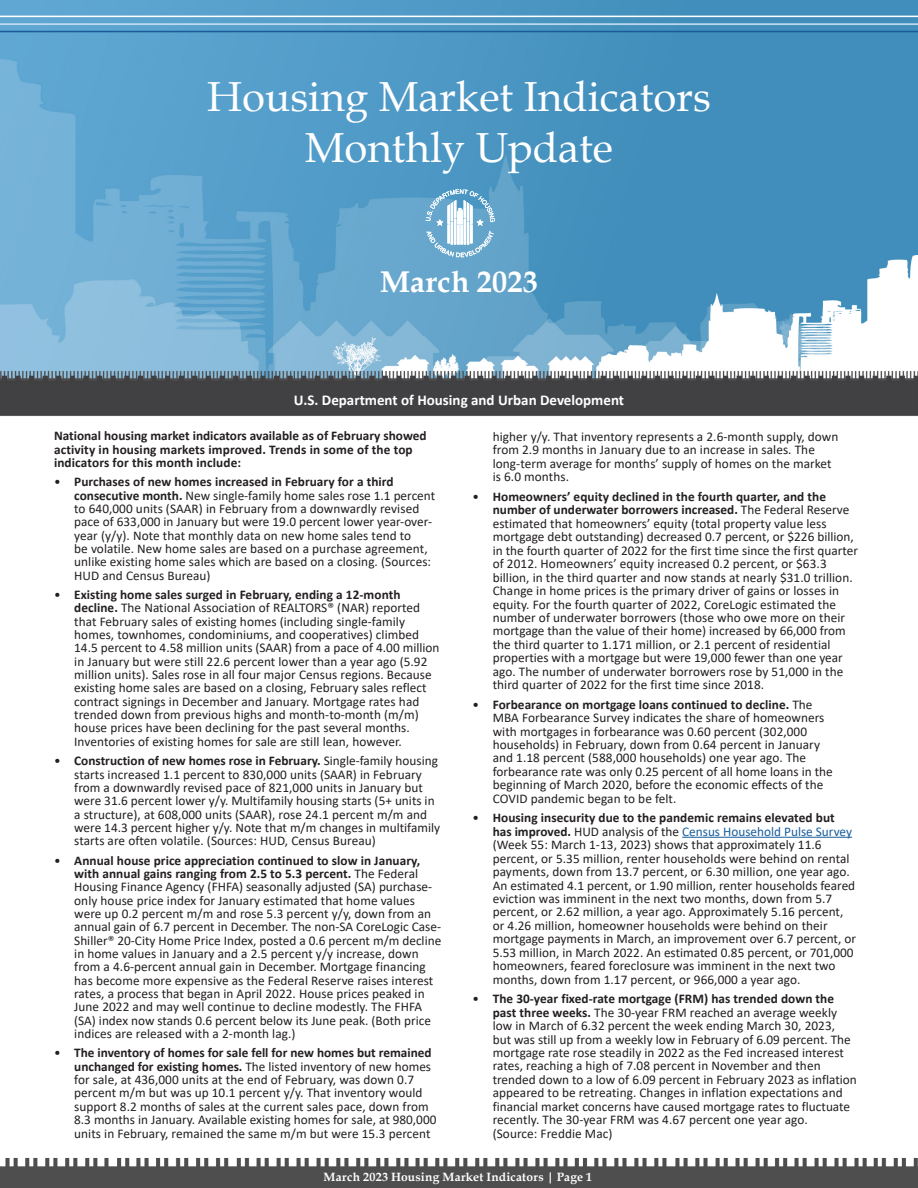
<style>
.page{position:relative;width:918px;height:1188px;background:#fff}
.page>*{position:absolute;margin:0;border:0;box-sizing:border-box;transform-origin:0 0}
.t1{font:42px/50.4px "Book Antiqua";color:#fff;text-align:center}
.t2{font:700 30px "Book Antiqua";letter-spacing:.005em;color:#fff}
.t3{font:700 15px "Calibri";color:#fff}
.t4{font:13.35px/13.5px "Calibri";letter-spacing:.005em;color:#231f20}
.t5{font:700 13.35px/13.4px "Calibri";color:#231f20}
.t6{font:700 12px "Book Antiqua";letter-spacing:.02em;color:#fff}
.s1{font-weight:700}
.s2{color:#175d9e}
</style>
<div class="page">
<img style="left:0;top:0;width:918px;height:1188px">
<img style="left:425px;top:187px;width:70px;height:72px">
<hr style="left:682px;top:837px;width:170px;height:1px;background:#175d9e">
<h1 class="t1" style="left:207px;top:71px;width:505px">Housing Market Indicators<br>Monthly Update</h1>
<h1 class="t2" style="left:380px;top:261px;width:159px">March 2023</h1>
<p class="t3" style="left:294px;top:389px;width:332px">U.S. Department of Housing and Urban Development</p>
<p class="t5" style="left:54px;top:429px;width:374px">National housing market indicators available as of February showed activity in housing markets improved. Trends in some of the top indicators for this month include:</p>
<p class="t4" style="left:74px;top:475px;width:362px;text-indent:-20px">• <span class="s1">Purchases of new homes increased in February for a third consecutive month.</span> New single-family home sales rose 1.1 percent to 640,000 units (SAAR) in February from a downwardly revised pace of 633,000 in January but were 19.0 percent lower year-over&shy;year (y/y). Note that monthly data on new home sales tend to<br>be volatile. New home sales are based on a purchase agreement, unlike existing home sales which are based on a closing. (Sources:<br>HUD and Census Bureau)</p>
<p class="t4" style="left:74px;top:588px;width:367px;text-indent:-20px">• <span class="s1">Existing home sales surged in February, ending a 12-month decline.</span> The National Association of REALTORS® (NAR) reported that February sales of existing homes (including single-family homes, townhomes, condominiums, and cooperatives) climbed 14.5 percent to 4.58 million units (SAAR) from a pace of 4.00 million in January but were still 22.6 percent lower than a year ago (5.92 million units). Sales rose in all four major Census regions. Because existing home sales are based on a closing, February sales reflect contract signings in December and January. Mortgage rates had trended down from previous highs and month-to-month (m/m) house prices have been declining for the past several months.<br>Inventories of existing homes for sale are still lean, however.</p>
<p class="t4" style="left:74px;top:754px;width:367px;text-indent:-20px">• <span class="s1">Construction of new homes rose in February.</span> Single-family housing starts increased 1.1 percent to 830,000 units (SAAR) in February from a downwardly revised pace of 821,000 units in January but were 31.6 percent lower y/y. Multifamily housing starts (5+ units in a structure), at 608,000 units (SAAR), rose 24.1 percent m/m and were 14.3 percent higher y/y. Note that m/m changes in multifamily starts are often volatile. (Sources: HUD, Census Bureau)</p>
<p class="t4" style="left:74px;top:853px;width:369px;text-indent:-20px">• <span class="s1">Annual house price appreciation continued to slow in January, with annual gains ranging from 2.5 to 5.3 percent.</span> The Federal Housing Finance Agency (FHFA) seasonally adjusted (SA) purchase&shy;only house price index for January estimated that home values were up 0.2 percent m/m and rose 5.3 percent y/y, down from an annual gain of 6.7 percent in December. The non-SA CoreLogic Case-Shiller® 20-City Home Price Index, posted a 0.6 percent m/m decline in home values in January and a 2.5 percent y/y increase, down from a 4.6-percent annual gain in December. Mortgage financing has become more expensive as the Federal Reserve raises interest rates, a process that began in April 2022. House prices peaked in June 2022 and may well continue to decline modestly. The FHFA (SA) index now stands 0.6 percent below its June peak. (Both price indices are released with a 2-month lag.)</p>
<p class="t4" style="left:74px;top:1046px;width:364px;text-indent:-20px">• <span class="s1">The inventory of homes for sale fell for new homes but remained unchanged for existing homes.</span> The listed inventory of new homes for sale, at 436,000 units at the end of February, was down 0.7 percent m/m but was up 10.1 percent y/y. That inventory would support 8.2 months of sales at the current sales pace, down from 8.3 months in January. Available existing homes for sale, at 980,000 units in February, remained the same m/m but were 15.3 percent</p>
<p class="t4" style="left:493px;top:429px;width:347px">higher y/y. That inventory represents a 2.6-month supply, down from 2.9 months in January due to an increase in sales. The long-term average for months’ supply of homes on the market is 6.0 months.</p>
<p class="t4" style="left:493px;top:489px;width:367px;text-indent:-20px">• <span class="s1">Homeowners’ equity declined in the fourth quarter, and the number of underwater borrowers increased.</span> The Federal Reserve estimated that homeowners’ equity (total property value less mortgage debt outstanding) decreased 0.7 percent, or $226 billion, in the fourth quarter of 2022 for the first time since the first quarter of 2012. Homeowners’ equity increased 0.2 percent, or $63.3 billion, in the third quarter and now stands at nearly $31.0 trillion.<br>Change in home prices is the primary driver of gains or losses in equity. For the fourth quarter of 2022, CoreLogic estimated the number of underwater borrowers (those who owe more on their mortgage than the value of their home) increased by 66,000 from the third quarter to 1.171 million, or 2.1 percent of residential properties with a mortgage but were 19,000 fewer than one year ago. The number of underwater borrowers rose by 51,000 in the third quarter of 2022 for the first time since 2018.</p>
<p class="t4" style="left:493px;top:697px;width:342px;text-indent:-20px">• <span class="s1">Forbearance on mortgage loans continued to decline.</span> The MBA Forbearance Survey indicates the share of homeowners with mortgages in forbearance was 0.60 percent (302,000 households) in February, down from 0.64 percent in January and 1.18 percent (588,000 households) one year ago. The forbearance rate was only 0.25 percent of all home loans in the beginning of March 2020, before the economic effects of the COVID pandemic began to be felt.</p>
<p class="t4" style="left:493px;top:811px;width:365px;text-indent:-20px">• <span class="s1">Housing insecurity due to the pandemic remains elevated but has improved.</span> HUD analysis of the <span class="s2">Census Household Pulse Survey </span>(Week 55: March 1-13, 2023) shows that approximately 11.6 percent, or 5.35 million, renter households were behind on rental payments, down from 13.7 percent, or 6.30 million, one year ago.<br>An estimated 4.1 percent, or 1.90 million, renter households feared eviction was imminent in the next two months, down from 5.7 percent, or 2.62 million, a year ago. Approximately 5.16 percent, or 4.26 million, homeowner households were behind on their mortgage payments in March, an improvement over 6.7 percent, or 5.53 million, in March 2022. An estimated 0.85 percent, or 701,000 homeowners, feared foreclosure was imminent in the next two months, down from 1.17 percent, or 966,000 a year ago.</p>
<p class="t4" style="left:493px;top:992px;width:366px;text-indent:-20px">• <span class="s1">The 30-year fixed-rate mortgage (FRM) has trended down the past three weeks.</span> The 30-year FRM reached an average weekly low in March of 6.32 percent the week ending March 30, 2023, but was still up from a weekly low in February of 6.09 percent. The mortgage rate rose steadily in 2022 as the Fed increased interest rates, reaching a high of 7.08 percent in November and then trended down to a low of 6.09 percent in February 2023 as inflation appeared to be retreating. Changes in inflation expectations and financial market concerns have caused mortgage rates to fluctuate recently. The 30-year FRM was 4.67 percent one year ago.<br>(Source: Freddie Mac)</p>
<p class="t6" style="left:324px;top:1169px;width:270px">March 2023 Housing Market Indicators | Page 1</p>
</div>
